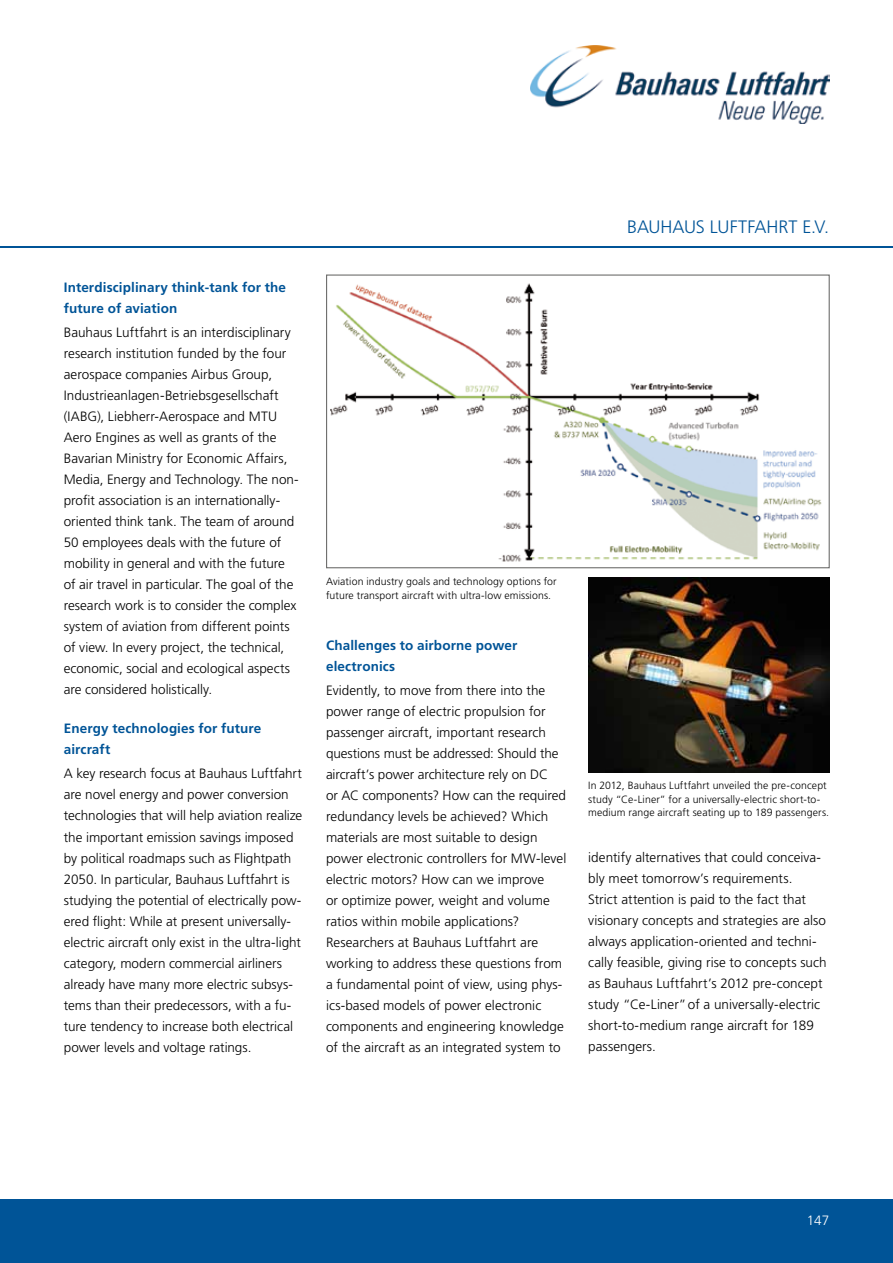
<style>
.page{position:relative;width:893px;height:1263px;background:#fff}
.page>*{position:absolute;margin:0;border:0;box-sizing:border-box;transform-origin:0 0}
.t1{font:300 18px "Frutiger";color:#005497}
.t2{font:300 13.5px/21px "Frutiger";color:#000}
.t3{font:700 13.5px/21px "Frutiger";letter-spacing:.01em;color:#005497}
.t4{font:300 13.5px "Frutiger";color:#fff}
.t5{font:300 10.5px/13.5px "Frutiger";letter-spacing:.01em;color:#000}
</style>
<div class="page">
<div style="left:0;top:1199px;width:893px;height:64px;background:#005497"></div>
<hr style="left:0;top:247px;width:893px;height:1px;background:#005497">
<img style="left:530px;top:46px;width:299px;height:77px">
<img style="left:588px;top:578px;width:241px;height:194px">
<img style="left:331px;top:283px;width:491px;height:279px">
<div style="left:326px;top:274px;width:504px;height:294px;border:1px solid #6f6f6e"></div>
<p class="t3" style="left:64px;top:277px;width:224px">Interdisciplinary think-tank for the future of aviation</p>
<p class="t2" style="left:64px;top:322px;width:236px">Bauhaus Luftfahrt is an interdisciplinary research institution funded by the four aerospace companies Airbus Group, Industrieanlagen-Betriebsgesellschaft (IABG), Liebherr-Aerospace and MTU Aero Engines as well as grants of the Bavarian Ministry for Economic Affairs, Media, Energy and Technology. The non&shy;profit association is an internationally&shy;oriented think tank. The team of around 50 employees deals with the future of mobility in general and with the future of air travel in particular. The goal of the research work is to consider the complex system of aviation from different points of view. In every project, the technical, economic, social and ecological aspects are considered holistically.</p>
<p class="t3" style="left:64px;top:718px;width:199px">Energy technologies for future aircraft</p>
<p class="t2" style="left:64px;top:763px;width:240px">A key research focus at Bauhaus Luftfahrt are novel energy and power conversion technologies that will help aviation realize the important emission savings imposed by political roadmaps such as Flightpath 2050. In particular, Bauhaus Luftfahrt is studying the potential of electrically pow&shy;ered flight: While at present universally&shy;electric aircraft only exist in the ultra-light category, modern commercial airliners already have many more electric subsys&shy;tems than their predecessors, with a fu&shy;ture tendency to increase both electrical power levels and voltage ratings.</p>
<h1 class="t1" style="left:627px;top:217px;width:22px">Bauhaus</h1>
<h1 class="t1" style="left:710px;top:217px;width:11px">Luftfahrt</h1>
<h1 class="t1" style="left:802px;top:217px;width:28px">e .V.</h1>
<p class="t5" style="left:326px;top:575px;width:232px">Aviation industry goals and technology options for future transport aircraft with ultra-low emissions.</p>
<p class="t3" style="left:326px;top:634px;width:193px">Challenges to airborne power electronics</p>
<p class="t2" style="left:326px;top:679px;width:242px">Evidently, to move from there into the power range of electric propulsion for passenger aircraft, important research questions must be addressed: Should the aircraft’s power architecture rely on DC<br>or AC components? How can the required redundancy levels be achieved? Which materials are most suitable to design power electronic controllers for MW-level electric motors? How can we improve<br>or optimize power, weight and volume ratios within mobile applications?<br>Researchers at Bauhaus Luftfahrt are working to address these questions from a fundamental point of view, using phys&shy;ics-based models of power electronic components and engineering knowledge of the aircraft as an integrated system to</p>
<p class="t5" style="left:588px;top:779px;width:242px">In 2012, Bauhaus Luftfahrt unveiled the pre-concept study “Ce-Liner” for a universally-electric short-to&shy;medium range aircraft seating up to 189 passengers.</p>
<p class="t2" style="left:588px;top:847px;width:240px">identify alternatives that could conceiva&shy;bly meet tomorrow’s requirements.<br>Strict attention is paid to the fact that visionary concepts and strategies are also always application-oriented and techni&shy;cally feasible, giving rise to concepts such as Bauhaus Luftfahrt’s 2012 pre-concept study “Ce-Liner” of a universally-electric short-to-medium range aircraft for 189 passengers.</p>
<p class="t4" style="left:807px;top:1212px;width:24px">147</p>
</div>
